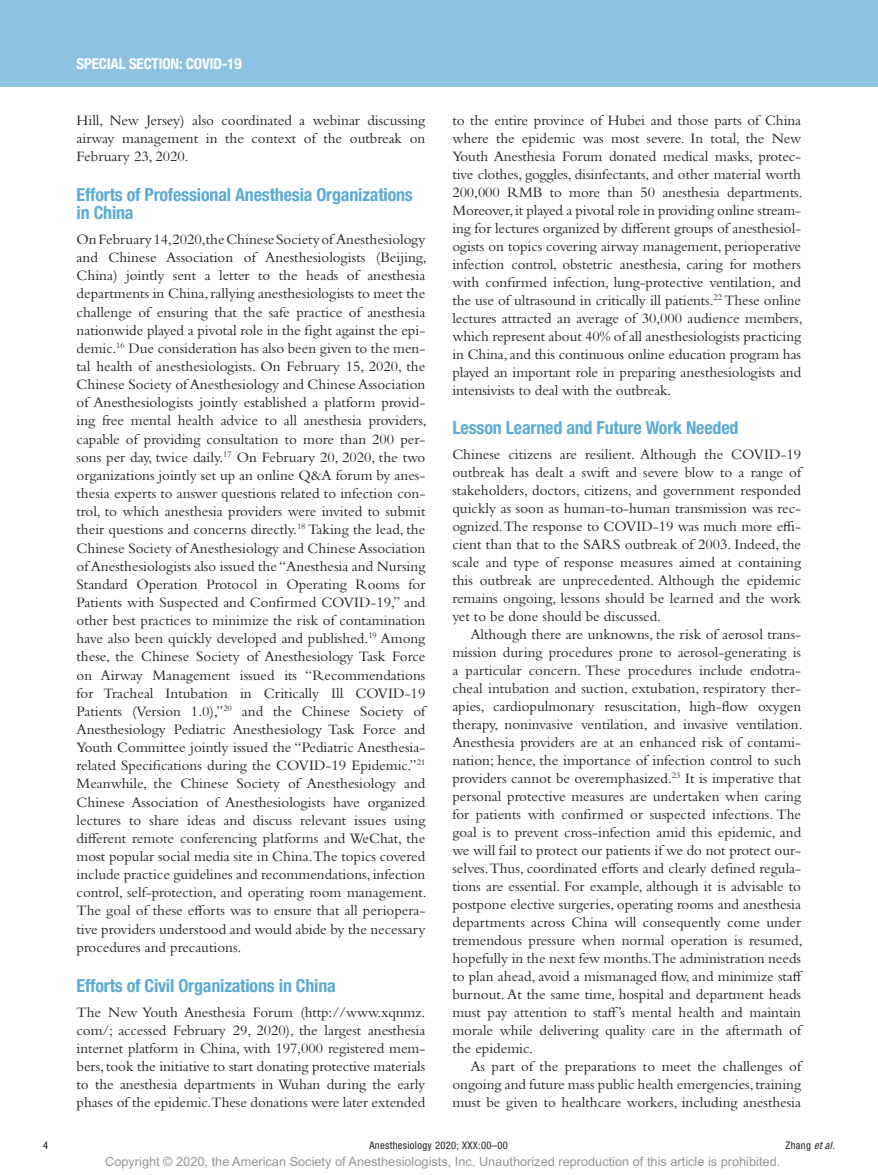
<style>
.page{position:relative;width:878px;height:1175px;background:#fff}
.page>*{position:absolute;margin:0;border:0;box-sizing:border-box;transform-origin:0 0}
.t1{font:700 condensed 18px/18.1px "Helvetica Neue LT Std";letter-spacing:-.01em;color:#5caad4}
.t2{font:15px/18px "Bembo Std";color:#231f20;text-align:justify}
.t3{font:700 condensed 15px "Helvetica Neue LT Std";letter-spacing:-.01em;color:#fff}
.t4{font:12.75px "Arial MT Std";color:#939598}
.t5{font:condensed 10.5px "Helvetica Neue LT Std";letter-spacing:.03em;color:#231f20}
.s1{font-style:italic}
</style>
<div class="page">
<div style="left:0;top:0;width:878px;height:86px;background:#8dc3e0"></div>
<p class="t3" style="left:77px;top:54px;width:166px">SPECIAL SECTION: COVID-19</p>
<p class="t2" style="left:77px;top:111px;width:350px">Hill, New Jersey) also coordinated a webinar discussing airway management in the context of the outbreak on February 23, 2020.</p>
<p class="t1" style="left:77px;top:185px;width:338px">Efforts of Professional Anesthesia Organizations in China</p>
<p class="t2" style="left:77px;top:230px;width:352px">On February 14,2020,the Chinese Society of Anesthesiology and Chinese Association of Anesthesiologists (Beijing, China) jointly sent a letter to the heads of anesthesia departments in China, rallying anesthesiologists to meet the challenge of ensuring that the safe practice of anesthesia nationwide played a pivotal role in the fight against the epi&shy;demic.<sup>16</sup> Due consideration has also been given to the men&shy;tal health of anesthesiologists. On February 15, 2020, the Chinese Society of Anesthesiology and Chinese Association of Anesthesiologists jointly established a platform provid&shy;ing free mental health advice to all anesthesia providers, capable of providing consultation to more than 200 per&shy;sons per day, twice daily.<sup>17</sup> On February 20, 2020, the two organizations jointly set up an online Q&amp;A forum by anes&shy;thesia experts to answer questions related to infection con&shy;trol, to which anesthesia providers were invited to submit their questions and concerns directly.<sup>18</sup> Taking the lead, the Chinese Society of Anesthesiology and Chinese Association of Anesthesiologists also issued the “Anesthesia and Nursing Standard Operation Protocol in Operating Rooms for Patients with Suspected and Confirmed COVID-19,” and other best practices to minimize the risk of contamination have also been quickly developed and published.<sup>19</sup> Among these, the Chinese Society of Anesthesiology Task Force on Airway Management issued its “Recommendations for Tracheal Intubation in Critically Ill COVID-19<br>Patients (Version 1.0),”<sup>20</sup> and the Chinese Society of Anesthesiology Pediatric Anesthesiology Task Force and Youth Committee jointly issued the “Pediatric Anesthesia&shy;related Specifications during the COVID-19 Epidemic.”<sup>21<br></sup>Meanwhile, the Chinese Society of Anesthesiology and Chinese Association of Anesthesiologists have organized lectures to share ideas and discuss relevant issues using different remote conferencing platforms and WeChat, the most popular social media site in China.The topics covered include practice guidelines and recommendations, infection control, self-protection, and operating room management.<br>The goal of these efforts was to ensure that all periopera&shy;tive providers understood and would abide by the necessary procedures and precautions.</p>
<p class="t1" style="left:77px;top:975px;width:261px">Efforts of Civil Organizations in China</p>
<p class="t2" style="left:77px;top:1002px;width:350px">The New Youth Anesthesia Forum (http://www.xqnmz. com/; accessed February 29, 2020), the largest anesthesia internet platform in China, with 197,000 registered mem&shy;bers, took the initiative to start donating protective materials to the anesthesia departments in Wuhan during the early phases of the epidemic.These donations were later extended</p>
<p class="t2" style="left:452px;top:111px;width:352px">to the entire province of Hubei and those parts of China where the epidemic was most severe. In total, the New Youth Anesthesia Forum donated medical masks, protec&shy;tive clothes, goggles, disinfectants, and other material worth 200,000 RMB to more than 50 anesthesia departments.<br>Moreover, it played a pivotal role in providing online stream&shy;ing for lectures organized by different groups of anesthesiol&shy;ogists on topics covering airway management, perioperative infection control, obstetric anesthesia, caring for mothers with confirmed infection, lung-protective ventilation, and the use of ultrasound in critically ill patients.<sup>22</sup> These online lectures attracted an average of 30,000 audience members, which represent about 40% of all anesthesiologists practicing in China, and this continuous online education program has played an important role in preparing anesthesiologists and intensivists to deal with the outbreak.</p>
<p class="t1" style="left:452px;top:418px;width:288px">Lesson Learned and Future Work Needed</p>
<p class="t2" style="left:452px;top:445px;width:350px">Chinese citizens are resilient. Although the COVID-19 outbreak has dealt a swift and severe blow to a range of stakeholders, doctors, citizens, and government responded quickly as soon as human-to-human transmission was rec&shy;ognized. The response to COVID-19 was much more effi&shy;cient than that to the SARS outbreak of 2003. Indeed, the scale and type of response measures aimed at containing this outbreak are unprecedented. Although the epidemic remains ongoing, lessons should be learned and the work yet to be done should be discussed.</p>
<p class="t2" style="left:452px;top:625px;width:352px;text-align:left;text-indent:18px">Although there are unknowns, the risk of aerosol trans&shy;mission during procedures prone to aerosol-generating is a particular concern. These procedures include endotra&shy;cheal intubation and suction, extubation, respiratory ther&shy;apies, cardiopulmonary resuscitation, high-flow oxygen therapy, noninvasive ventilation, and invasive ventilation.<br>Anesthesia providers are at an enhanced risk of contami&shy;nation; hence, the importance of infection control to such providers cannot be overemphasized.<sup>23</sup> It is imperative that personal protective measures are undertaken when caring for patients with confirmed or suspected infections. The goal is to prevent cross-infection amid this epidemic, and we will fail to protect our patients if we do not protect our&shy;selves. Thus, coordinated efforts and clearly defined regula&shy;tions are essential. For example, although it is advisable to postpone elective surgeries, operating rooms and anesthesia departments across China will consequently come under tremendous pressure when normal operation is resumed, hopefully in the next few months.The administration needs to plan ahead, avoid a mismanaged flow, and minimize staff burnout. At the same time, hospital and department heads must pay attention to staff’s mental health and maintain morale while delivering quality care in the aftermath of the epidemic.</p>
<p class="t2" style="left:452px;top:1057px;width:350px;text-indent:18px">As part of the preparations to meet the challenges of ongoing and future mass public health emergencies, training must be given to healthcare workers, including anesthesia</p>
<p class="t5" style="left:43px;top:1139px;width:7px">4</p>
<p class="t5" style="left:369px;top:1139px;width:140px">Anesthesiology 2020; XXX:00–00</p>
<p class="t5" style="left:785px;top:1139px;width:51px">Zhang <span class="s1">et al.</span></p>
<p class="t4" style="left:105px;top:1154px;width:676px">Copyright © 2020, the American Society of Anesthesiologists, Inc. Unauthorized reproduction of this article is prohibited.</p>
</div>
